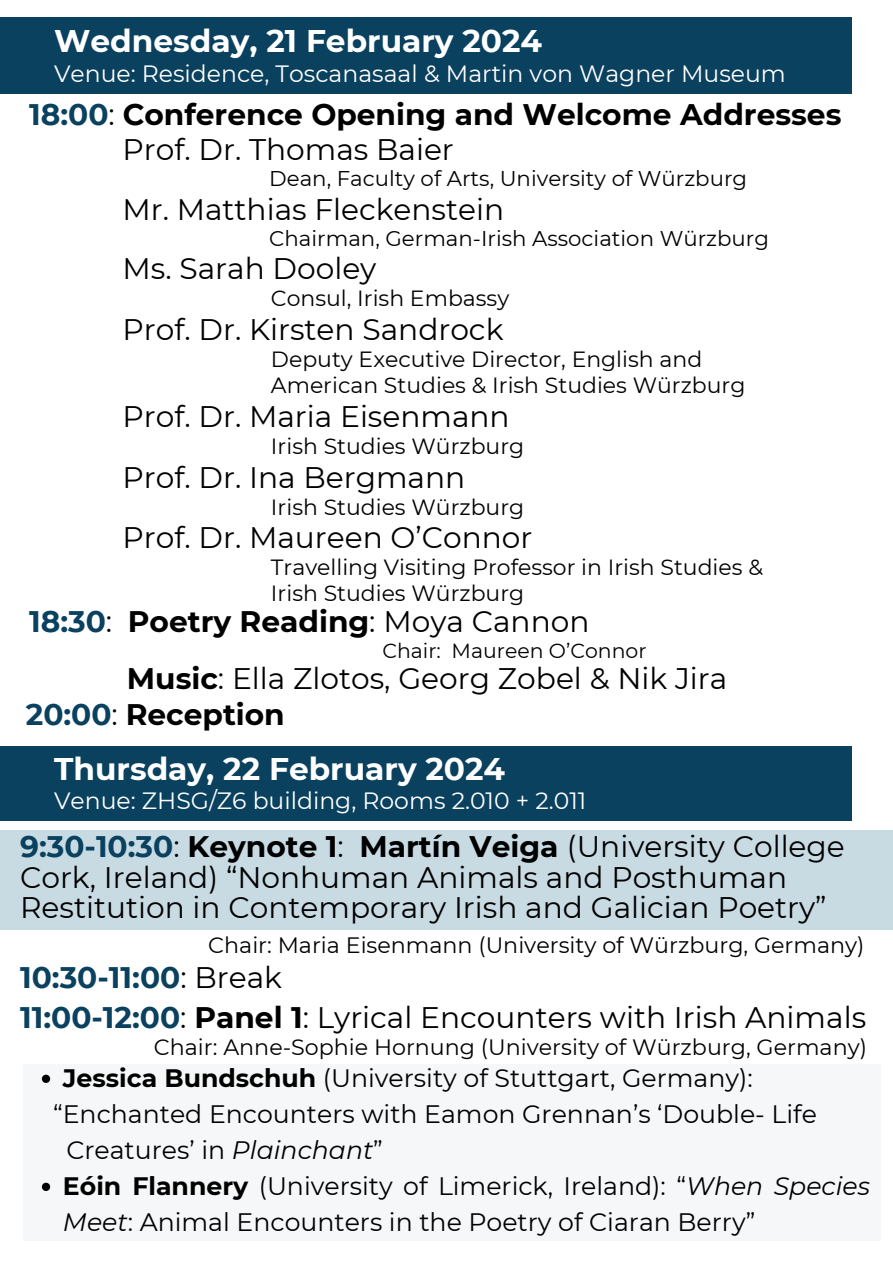
<style>
.page{position:relative;width:893px;height:1264px;background:#fff}
.page>*{position:absolute;margin:0;border:0;box-sizing:border-box;transform-origin:0 0}
.t1{font:700 31.2px "Montserrat";color:#fff}
.t2{font:29.7px/30.3px "Montserrat";color:#000}
.t3{font:700 29.7px "Montserrat";color:#000}
.t4{font:700 29.7px "Montserrat";color:#0a415f}
.t5{font:25.2px/36px "Montserrat";color:#000}
.t6{font:23.55px "Montserrat";color:#fff}
.t7{font:22.2px "Montserrat";color:#000}
.t8{font:21.9px "Montserrat";color:#000}
.t9{font:21.3px "Montserrat";color:#000}
.t10{font:20.4px "Montserrat";color:#000}
.s1{color:#0a415f}
.s2{font-weight:400}
.s3{font-weight:700}
.s4{font-weight:700;color:#0a415f}
.s5{font-weight:400;color:#000}
.s6{font-style:italic}
</style>
<div class="page">
<div style="left:0;top:18px;width:851px;height:76px;background:#0a415f"></div>
<div style="left:0;top:745px;width:851px;height:75px;background:#0a415f"></div>
<div style="left:0;top:830px;width:892px;height:99px;background:#c8dbe3"></div>
<div style="left:24px;top:1064px;width:857px;height:176px;background:#f5f7f8"></div>
<svg style="left:42px;top:1074px;width:8px;height:8px"></svg>
<svg style="left:42px;top:1182px;width:8px;height:8px"></svg>
<h2 class="t1" style="left:54px;top:21px;width:489px">Wednesday, 21 February 2024</h2>
<h2 class="t6" style="left:54px;top:59px;width:733px">Venue: Residence, Toscanasaal &amp; Martin von Wagner Museum</h2>
<p class="t3" style="left:29px;top:96px;width:813px"><span class="s1">18:00</span><span class="s2">:</span> Conference Opening and Welcome Addresses</p>
<p class="t2" style="left:123px;top:134px;width:333px">Prof. Dr. Thomas Baier</p>
<p class="t9" style="left:269px;top:165px;width:479px">Dean, Faculty of Arts, University of Würzburg</p>
<p class="t2" style="left:122px;top:194px;width:383px">Mr. Matthias Fleckenstein</p>
<p class="t9" style="left:269px;top:225px;width:501px">Chairman, German-Irish Association Würzburg</p>
<p class="t2" style="left:123px;top:253px;width:255px">Ms. Sarah Dooley</p>
<p class="t8" style="left:271px;top:285px;width:240px">Consul, Irish Embassy</p>
<p class="t2" style="left:123px;top:314px;width:382px">Prof. Dr. Kirsten Sandrock</p>
<p class="t8" style="left:271px;top:346px;width:433px">Deputy Executive Director, English and</p>
<p class="t8" style="left:271px;top:372px;width:476px">American Studies &amp; Irish Studies Würzburg</p>
<p class="t2" style="left:123px;top:401px;width:388px">Prof. Dr. Maria Eisenmann</p>
<p class="t8" style="left:271px;top:432px;width:255px">Irish Studies Würzburg</p>
<p class="t2" style="left:123px;top:462px;width:344px">Prof. Dr. Ina Bergmann</p>
<p class="t8" style="left:271px;top:493px;width:255px">Irish Studies Würzburg</p>
<p class="t2" style="left:123px;top:522px;width:411px">Prof. Dr. Maureen O’Connor</p>
<p class="t8" style="left:271px;top:554px;width:493px">Travelling Visiting Professor in Irish Studies &amp;</p>
<p class="t8" style="left:271px;top:580px;width:255px">Irish Studies Würzburg</p>
<p class="t3" style="left:29px;top:603px;width:561px"><span class="s1">18:30</span><span class="s2">:</span> Poetry Reading<span class="s2">: Moya Cannon</span></p>
<p class="t10" style="left:382px;top:638px;width:266px">Chair: Maureen O’Connor</p>
<h1 class="t2" style="left:127px;top:663px;width:602px"><span class="s3">Music</span>: Ella Zlotos, Georg Zobel &amp; Nik Jira</h1>
<p class="t3" style="left:26px;top:696px;width:260px"><span class="s1">20:00</span><span class="s2">:</span> Reception</p>
<h1 class="t1" style="left:54px;top:749px;width:452px">Thursday, 22 February 2024</h1>
<h1 class="t6" style="left:54px;top:786px;width:533px">Venue: ZHSG/Z6 building, Rooms 2.010 + 2.011</h1>
<h1 class="t2" style="left:20px;top:831px;width:826px"><span class="s4">9:30-10:30</span>: <span class="s3">Keynote 1</span>: <span class="s3">Martín Veiga</span> (University College<br>Cork, Ireland) “Nonhuman Animals and Posthuman<br>Restitution in Contemporary Irish and Galician Poetry”</h1>
<p class="t7" style="left:208px;top:931px;width:657px">Chair: Maria Eisenmann (University of Würzburg, Germany)</p>
<h2 class="t4" style="left:20px;top:959px;width:263px">10:30-11:00<span class="s5">: Break</span></h2>
<h1 class="t2" style="left:20px;top:1002px;width:847px"><span class="s4">11:00-12:00</span>: <span class="s3">Panel 1</span>: Lyrical Encounters with Irish Animals</h1>
<p class="t7" style="left:154px;top:1033px;width:714px">Chair: Anne-Sophie Hornung (University of Würzburg, Germany)</p>
<p class="t5" style="left:63px;top:1059px;width:691px"><span class="s3">Jessica Bundschuh</span> (University of Stuttgart, Germany):</p>
<p class="t5" style="left:66px;top:1095px;width:752px;text-indent:-13px">“Enchanted Encounters with Eamon Grennan’s ‘Double- Life<br>Creatures’ in <span class="s6">Plainchant</span>”</p>
<h2 class="t5" style="left:63px;top:1167px;width:808px"><span class="s3">Eóin Flannery</span> (University of Limerick, Ireland): “<span class="s6">When Species<br>Meet</span>: Animal Encounters in the Poetry of Ciaran Berry”</h2>
</div>
